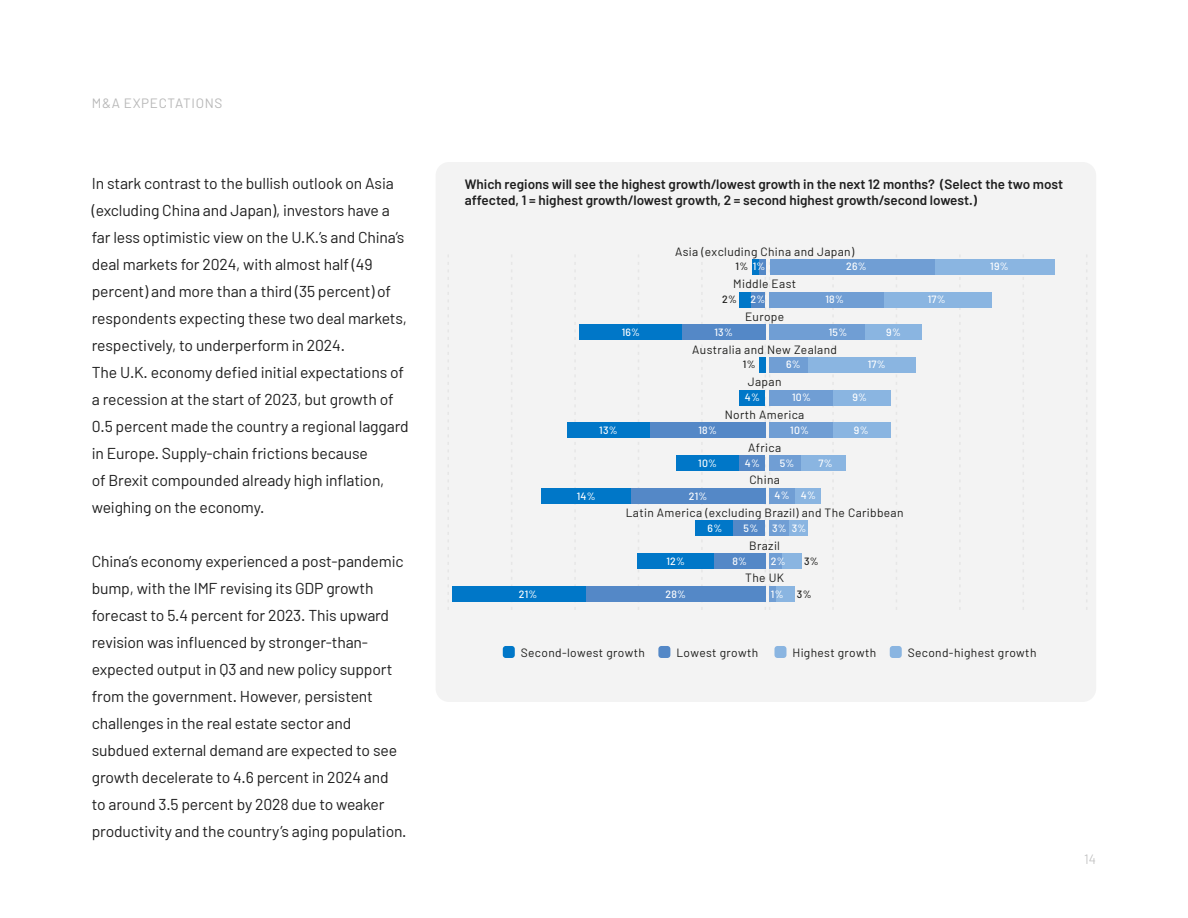
<style>
.page{position:relative;width:1188px;height:918px;background:#fff}
.page>*{position:absolute;margin:0;border:0;box-sizing:border-box;transform-origin:0 0}
.t1{font:15.75px/27px "Barlow";letter-spacing:-.01em;color:#1f1f1f}
.Chart_title{font:600 13.5px/16.2px "Barlow";color:#1f1f1f}
.t2{font:13.5px "Barlow";letter-spacing:.05em;color:#b8b8b8}
.t3{font:300 13.5px "Barlow";color:#b8b8b8}
.t4{font:12px "Barlow";letter-spacing:.03em;color:#1d1d1b}
.t5{font:500 10.5px "Barlow";letter-spacing:.025em;color:#fff}
.t6{font:500 10.5px "Barlow";color:#1d1d1b}
.s1{color:#fff}
</style>
<div class="page">
<div style="left:436px;top:162px;width:660px;height:540px;background:#f3f3f3;border-radius:14px"></div>
<div style="left:658px;top:646px;width:12px;height:12px;background:#5488c7;border-radius:3px"></div>
<div style="left:503px;top:646px;width:12px;height:12px;background:#0077c8;border-radius:3px"></div>
<div style="left:774px;top:646px;width:12px;height:12px;background:#8ab5e1;border-radius:3px"></div>
<div style="left:890px;top:646px;width:12px;height:12px;background:#8ab5e1;border-radius:3px"></div>
<svg style="left:701px;top:255px;width:2px;height:355px"></svg>
<svg style="left:638px;top:255px;width:1px;height:355px"></svg>
<svg style="left:574px;top:255px;width:2px;height:354px"></svg>
<svg style="left:511px;top:255px;width:1px;height:355px"></svg>
<svg style="left:448px;top:255px;width:1px;height:355px"></svg>
<svg style="left:765px;top:255px;width:5px;height:355px"></svg>
<svg style="left:832px;top:255px;width:2px;height:354px"></svg>
<svg style="left:896px;top:255px;width:1px;height:355px"></svg>
<svg style="left:959px;top:255px;width:2px;height:355px"></svg>
<svg style="left:1023px;top:255px;width:1px;height:355px"></svg>
<svg style="left:1086px;top:255px;width:1px;height:355px"></svg>
<div style="left:935px;top:259px;width:120px;height:16px;background:#8ab5e1"></div>
<div style="left:884px;top:292px;width:108px;height:15px;background:#8ab5e1"></div>
<div style="left:865px;top:324px;width:57px;height:16px;background:#8ab5e1"></div>
<div style="left:808px;top:357px;width:107px;height:16px;background:#8ab5e1"></div>
<div style="left:833px;top:390px;width:57px;height:15px;background:#8ab5e1"></div>
<div style="left:833px;top:422px;width:57px;height:16px;background:#8ab5e1"></div>
<div style="left:801px;top:455px;width:45px;height:16px;background:#8ab5e1"></div>
<div style="left:795px;top:488px;width:25px;height:15px;background:#8ab5e1"></div>
<div style="left:789px;top:520px;width:19px;height:16px;background:#8ab5e1"></div>
<div style="left:782px;top:553px;width:19px;height:16px;background:#8ab5e1"></div>
<div style="left:776px;top:586px;width:19px;height:15px;background:#8ab5e1"></div>
<div style="left:770px;top:259px;width:165px;height:16px;background:#709ed4"></div>
<div style="left:770px;top:292px;width:114px;height:15px;background:#709ed4"></div>
<div style="left:770px;top:324px;width:95px;height:16px;background:#709ed4"></div>
<div style="left:770px;top:357px;width:38px;height:16px;background:#709ed4"></div>
<div style="left:770px;top:390px;width:63px;height:15px;background:#709ed4"></div>
<div style="left:770px;top:422px;width:63px;height:16px;background:#709ed4"></div>
<div style="left:770px;top:455px;width:31px;height:16px;background:#709ed4"></div>
<div style="left:770px;top:488px;width:25px;height:15px;background:#709ed4"></div>
<div style="left:770px;top:520px;width:19px;height:16px;background:#709ed4"></div>
<div style="left:770px;top:553px;width:12px;height:16px;background:#709ed4"></div>
<div style="left:770px;top:586px;width:6px;height:15px;background:#709ed4"></div>
<div style="left:452px;top:586px;width:134px;height:15px;background:#0077c8"></div>
<div style="left:586px;top:586px;width:179px;height:15px;background:#5488c7"></div>
<div style="left:676px;top:455px;width:64px;height:16px;background:#0077c8"></div>
<div style="left:740px;top:455px;width:25px;height:16px;background:#5488c7"></div>
<div style="left:695px;top:520px;width:39px;height:16px;background:#0077c8"></div>
<div style="left:733px;top:520px;width:32px;height:16px;background:#5488c7"></div>
<div style="left:580px;top:324px;width:102px;height:16px;background:#0077c8"></div>
<div style="left:682px;top:324px;width:83px;height:16px;background:#5488c7"></div>
<div style="left:637px;top:553px;width:77px;height:16px;background:#0077c8"></div>
<div style="left:714px;top:553px;width:51px;height:16px;background:#5488c7"></div>
<div style="left:567px;top:422px;width:83px;height:16px;background:#0077c8"></div>
<div style="left:650px;top:422px;width:115px;height:16px;background:#5488c7"></div>
<div style="left:541px;top:488px;width:90px;height:15px;background:#0077c8"></div>
<div style="left:631px;top:488px;width:134px;height:15px;background:#5488c7"></div>
<div style="left:739px;top:292px;width:12px;height:15px;background:#0077c8"></div>
<div style="left:751px;top:292px;width:13px;height:15px;background:#5488c7"></div>
<div style="left:740px;top:390px;width:25px;height:16px;background:#0077c8"></div>
<div style="left:759px;top:357px;width:6px;height:16px;background:#0077c8"></div>
<div style="left:759px;top:259px;width:6px;height:16px;background:#5488c7"></div>
<div style="left:753px;top:259px;width:6px;height:16px;background:#0077c8"></div>
<p class="t2" style="left:92px;top:95px;width:132px">M&amp;A EXPECTATIONS</p>
<p class="t1" style="left:92px;top:169px;width:317px">In stark contrast to the bullish outlook on Asia (excluding China and Japan), investors have a far less optimistic view on the U.K.’s and China’s deal markets for 2024, with almost half (49 percent) and more than a third (35 percent) of respondents expecting these two deal markets, respectively, to underperform in 2024.</p>
<p class="t1" style="left:92px;top:358px;width:318px">The U.K. economy defied initial expectations of a recession at the start of 2023, but growth of 0.5 percent made the country a regional laggard in Europe. Supply-chain frictions because<br>of Brexit compounded already high inflation, weighing on the economy.</p>
<p class="t1" style="left:92px;top:547px;width:316px">China’s economy experienced a post-pandemic bump, with the IMF revising its GDP growth forecast to 5.4 percent for 2023. This upward revision was influenced by stronger-than&shy;expected output in Q3 and new policy support from the government. However, persistent challenges in the real estate sector and subdued external demand are expected to see growth decelerate to 4.6 percent in 2024 and to around 3.5 percent by 2028 due to weaker productivity and the country’s aging population.</p>
<p class="Chart_title" style="left:465px;top:176px;width:600px">Which regions will see the highest growth/lowest growth in the next 12 months? (Select the two most affected, 1 = highest growth/lowest growth, 2 = second highest growth/second lowest.)</p>
<p class="t4" style="left:675px;top:244px;width:181px">Asia (excluding China and Japan)</p>
<p class="t5" style="left:846px;top:260px;width:22px">26%</p>
<p class="t6" style="left:736px;top:260px;width:31px">1% <span class="s1">1%</span></p>
<p class="t4" style="left:733px;top:277px;width:64px">Middle East</p>
<p class="t6" style="left:722px;top:293px;width:16px">2%</p>
<p class="t5" style="left:750px;top:293px;width:16px">2%</p>
<p class="t4" style="left:745px;top:309px;width:41px">Europe</p>
<p class="t5" style="left:825px;top:293px;width:20px">18%</p>
<p class="t5" style="left:928px;top:293px;width:19px">17%</p>
<p class="t5" style="left:603px;top:326px;width:38px">7% 16%</p>
<p class="t5" style="left:704px;top:326px;width:16px">3%</p>
<p class="t5" style="left:829px;top:326px;width:20px">15%</p>
<p class="t5" style="left:886px;top:326px;width:16px">9%</p>
<p class="t5" style="left:786px;top:358px;width:16px">6%</p>
<p class="t5" style="left:868px;top:358px;width:19px">17%</p>
<p class="t5" style="left:792px;top:391px;width:20px">10%</p>
<p class="t5" style="left:852px;top:391px;width:16px">9%</p>
<p class="t5" style="left:790px;top:424px;width:20px">10%</p>
<p class="t5" style="left:698px;top:457px;width:20px">10%</p>
<p class="t5" style="left:745px;top:457px;width:17px">4%</p>
<p class="t5" style="left:714px;top:326px;width:20px">13%</p>
<p class="t4" style="left:692px;top:342px;width:146px">Australia and New Zealand</p>
<p class="t6" style="left:743px;top:358px;width:14px">1%</p>
<p class="t4" style="left:748px;top:375px;width:35px">Japan</p>
<p class="t5" style="left:745px;top:390px;width:17px">4%</p>
<p class="t4" style="left:725px;top:407px;width:81px">North America</p>
<p class="t5" style="left:599px;top:424px;width:20px">13%</p>
<p class="t5" style="left:698px;top:424px;width:20px">18%</p>
<p class="t5" style="left:854px;top:424px;width:16px">9%</p>
<p class="t5" style="left:780px;top:457px;width:16px">5%</p>
<p class="t4" style="left:748px;top:440px;width:34px">Africa</p>
<p class="t5" style="left:818px;top:457px;width:16px">7%</p>
<p class="t5" style="left:577px;top:489px;width:20px">14%</p>
<p class="t5" style="left:689px;top:489px;width:20px">21%</p>
<p class="t4" style="left:749px;top:473px;width:32px">China</p>
<p class="t5" style="left:774px;top:489px;width:43px">4% 4%</p>
<p class="t4" style="left:626px;top:505px;width:279px">Latin America (excluding Brazil) and The Caribbean</p>
<p class="t5" style="left:708px;top:521px;width:16px">6%</p>
<p class="t5" style="left:744px;top:521px;width:16px">5%</p>
<p class="t5" style="left:792px;top:522px;width:16px">3%</p>
<p class="t5" style="left:772px;top:522px;width:16px">3%</p>
<p class="t4" style="left:749px;top:538px;width:32px">Brazil</p>
<p class="t5" style="left:666px;top:555px;width:20px">12%</p>
<p class="t5" style="left:732px;top:555px;width:16px">8%</p>
<p class="t5" style="left:771px;top:555px;width:16px">2%</p>
<p class="t4" style="left:745px;top:571px;width:40px">The UK</p>
<p class="t6" style="left:804px;top:555px;width:16px">3%</p>
<p class="t5" style="left:519px;top:587px;width:20px">21%</p>
<p class="t5" style="left:665px;top:587px;width:22px">28%</p>
<p class="t5" style="left:771px;top:587px;width:14px">1%</p>
<p class="t6" style="left:797px;top:587px;width:16px">3%</p>
<p class="t5" style="left:990px;top:260px;width:20px">19%</p>
<p class="t4" style="left:521px;top:645px;width:126px">Second-lowest growth</p>
<p class="t4" style="left:676px;top:645px;width:83px">Lowest growth</p>
<p class="t4" style="left:792px;top:645px;width:85px">Highest growth</p>
<p class="t4" style="left:908px;top:645px;width:130px">Second-highest growth</p>
<p class="t3" style="left:1084px;top:851px;width:13px">14</p>
</div>
